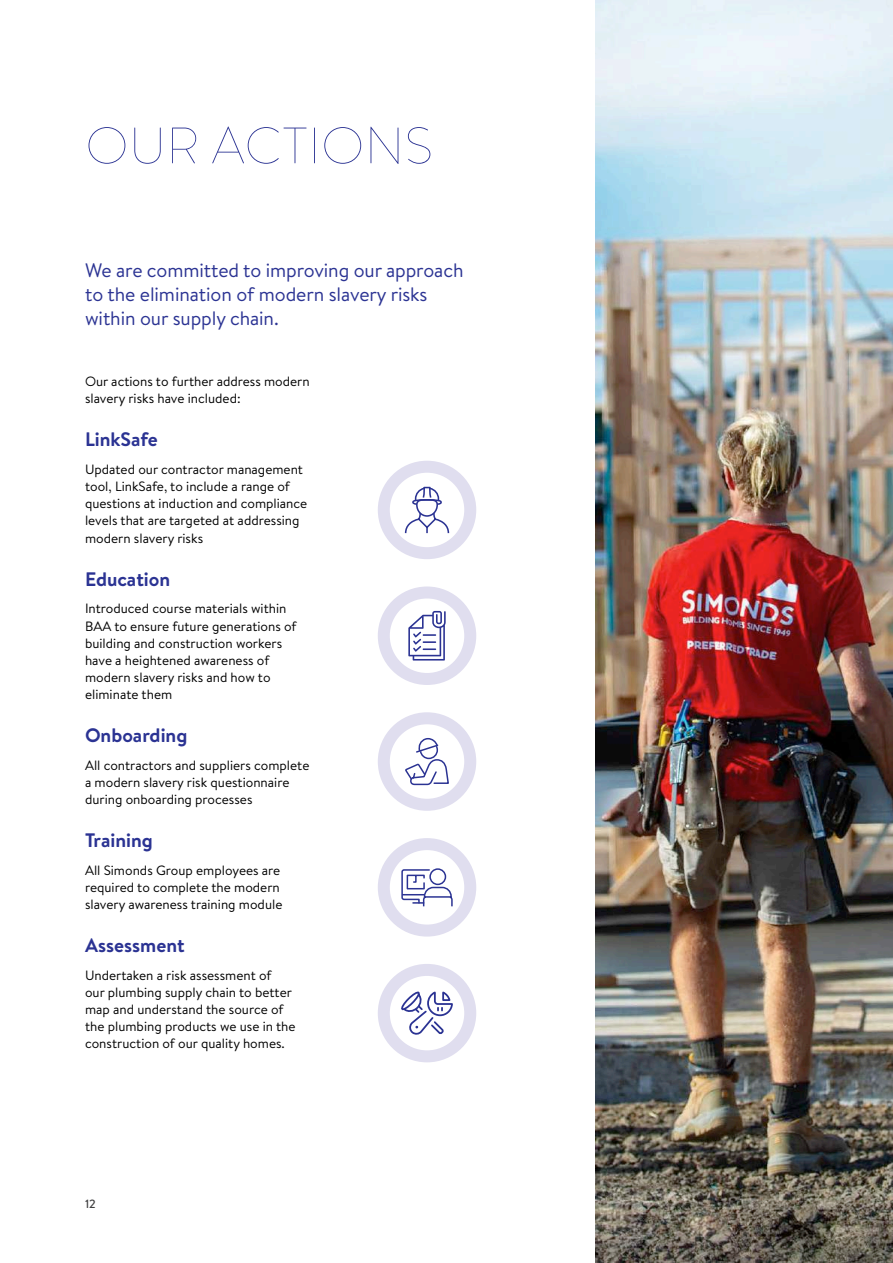
<style>
.page{position:relative;width:893px;height:1263px;background:#fff}
.page>*{position:absolute;margin:0;border:0;box-sizing:border-box;transform-origin:0 0}
.t1{font:100 51px "Brandon Text";letter-spacing:.015em;color:#2b3393}
.t2{font:19.5px/24px "Brandon Text";letter-spacing:-.005em;color:#2b3393}
.t3{font:700 19.5px "Brandon Text";color:#2b3393}
.t4{font:13.5px/17.1px "Brandon Text";color:#000}
.t5{font:500 12px "Brandon Text";color:#404041}
</style>
<div class="page">
<div style="left:378px;top:712px;width:98px;height:99px;border:12px solid #e0deef;border-radius:50%"></div>
<svg style="left:405px;top:738px;width:44px;height:48px"></svg>
<div style="left:378px;top:461px;width:98px;height:98px;border:12px solid #e0deef;border-radius:50%"></div>
<svg style="left:404px;top:486px;width:46px;height:48px"></svg>
<div style="left:378px;top:838px;width:98px;height:98px;border:12px solid #e0deef;border-radius:50%"></div>
<svg style="left:401px;top:868px;width:52px;height:39px"></svg>
<div style="left:378px;top:964px;width:98px;height:98px;border:12px solid #e0deef;border-radius:50%"></div>
<svg style="left:401px;top:991px;width:52px;height:44px"></svg>
<div style="left:378px;top:586px;width:98px;height:99px;border:12px solid #e0deef;border-radius:50%"></div>
<svg style="left:408px;top:611px;width:38px;height:49px"></svg>
<img style="left:595px;top:0;width:298px;height:1263px">
<h1 class="t1" style="left:85px;top:111px;width:349px">OUR ACTIONS</h1>
<h2 class="t2" style="left:85px;top:258px;width:380px">We are committed to improving our approach to the elimination of modern slavery risks within our supply chain.</h2>
<p class="t4" style="left:85px;top:372px;width:226px">Our actions to further address modern slavery risks have included:</p>
<h2 class="t3" style="left:85px;top:426px;width:74px">LinkSafe</h2>
<p class="t4" style="left:85px;top:460px;width:224px">Updated our contractor management tool, LinkSafe, to include a range of questions at induction and compliance levels that are targeted at addressing modern slavery risks</p>
<h2 class="t3" style="left:85px;top:565px;width:87px">Education</h2>
<p class="t4" style="left:85px;top:600px;width:213px">Introduced course materials within<br>BAA to ensure future generations of building and construction workers have a heightened awareness of modern slavery risks and how to eliminate them</p>
<h2 class="t3" style="left:85px;top:722px;width:104px">Onboarding</h2>
<p class="t4" style="left:85px;top:756px;width:226px">All contractors and suppliers complete a modern slavery risk questionnaire during onboarding processes</p>
<h2 class="t3" style="left:85px;top:827px;width:69px">Training</h2>
<p class="t4" style="left:85px;top:861px;width:199px">All Simonds Group employees are required to complete the modern slavery awareness training module</p>
<h2 class="t3" style="left:85px;top:932px;width:101px">Assessment</h2>
<p class="t4" style="left:85px;top:966px;width:212px">Undertaken a risk assessment of<br>our plumbing supply chain to better map and understand the source of the plumbing products we use in the construction of our quality homes.</p>
<p class="t5" style="left:85px;top:1196px;width:12px">12</p>
</div>
